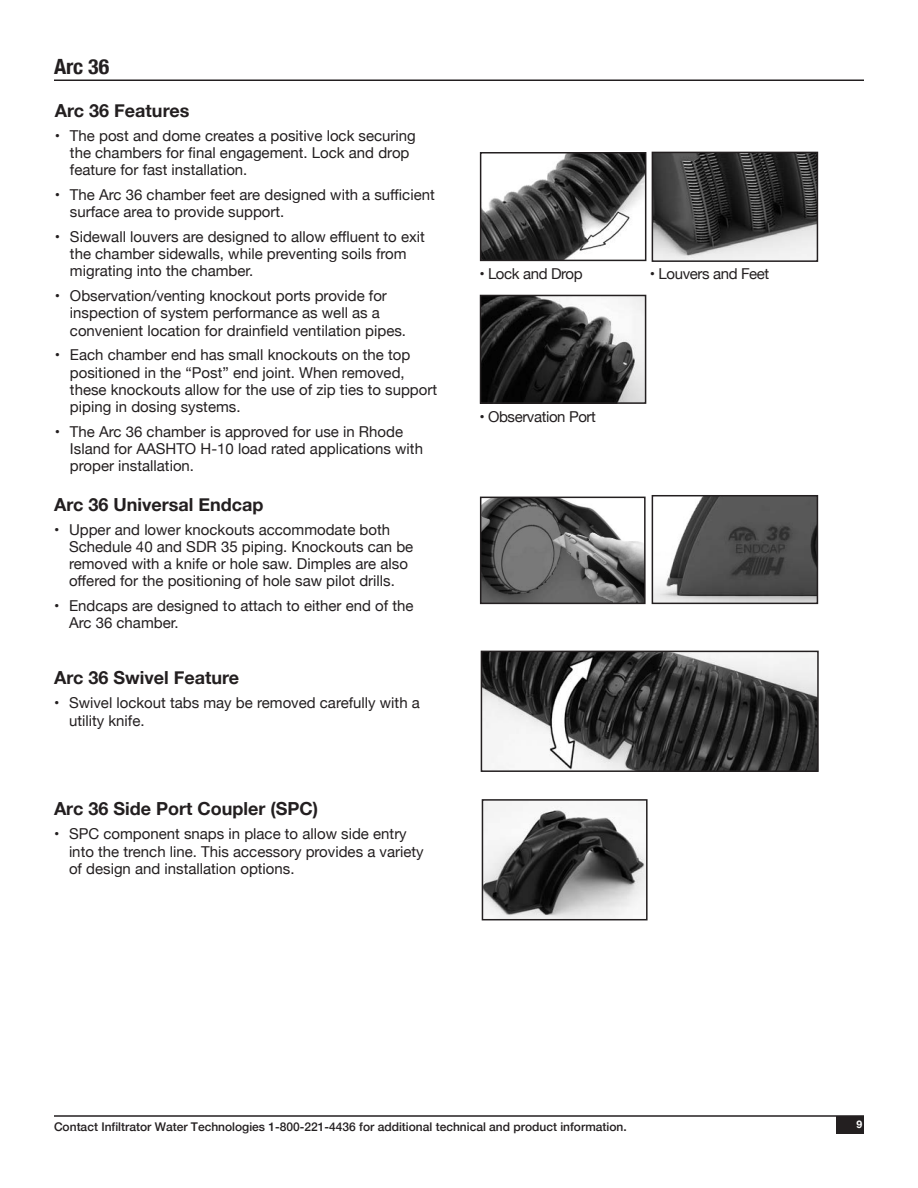
<style>
.page{position:relative;width:918px;height:1188px;background:#fff}
.page>*{position:absolute;margin:0;border:0;box-sizing:border-box;transform-origin:0 0}
.t1{font:700 condensed 21px "Helvetica Neue";color:#231f20;scale:1.04 1}
.t2{font:700 18px "Helvetica Neue";color:#231f20}
.Body{font:15px/17.2px "Helvetica Neue";color:#231f20}
.Body-2{font:15px "Helvetica Neue";letter-spacing:-.025em;color:#231f20}
.t3{font:500 12px "Helvetica Neue";color:#231f20}
.t4{font:700 10.5px "Helvetica Neue";color:#fff}
</style>
<div class="page">
<hr style="left:54px;top:1115px;width:810px;height:2px;background:#231f20">
<div style="left:837px;top:1116px;width:27px;height:18px;background:#231f20"></div>
<hr style="left:54px;top:80px;width:810px;height:1px;background:#231f20">
<img style="left:655px;top:498px;width:160px;height:103px">
<div style="left:652px;top:495px;width:166px;height:109px;border:2px solid #231f20"></div>
<img style="left:655px;top:155px;width:160px;height:104px">
<div style="left:652px;top:152px;width:166px;height:110px;border:2px solid #231f20"></div>
<img style="left:483px;top:298px;width:160px;height:103px">
<div style="left:480px;top:295px;width:166px;height:109px;border:2px solid #231f20"></div>
<img style="left:484px;top:654px;width:332px;height:115px">
<div style="left:481px;top:651px;width:338px;height:121px;border:2px solid #231f20"></div>
<img style="left:485px;top:802px;width:160px;height:115px">
<div style="left:482px;top:799px;width:166px;height:121px;border:2px solid #231f20"></div>
<img style="left:483px;top:155px;width:160px;height:103px">
<div style="left:480px;top:152px;width:166px;height:109px;border:2px solid #231f20"></div>
<img style="left:483px;top:500px;width:160px;height:101px">
<div style="left:480px;top:497px;width:166px;height:107px;border:2px solid #231f20"></div>
<p class="t1" style="left:54px;top:49px;width:55px">Arc 36</p>
<p class="t2" style="left:55px;top:96px;width:136px">Arc 36 Features</p>
<p class="Body" style="left:70px;top:127px;width:347px;text-indent:-15px">• The post and dome creates a positive lock securing the chambers for final engagement. Lock and drop feature for fast installation.</p>
<p class="Body" style="left:70px;top:187px;width:366px;text-indent:-15px">• The Arc 36 chamber feet are designed with a sufficient surface area to provide support.</p>
<p class="Body" style="left:70px;top:229px;width:357px;text-indent:-15px">• Sidewall louvers are designed to allow effluent to exit the chamber sidewalls, while preventing soils from migrating into the chamber.</p>
<p class="Body" style="left:70px;top:288px;width:338px;text-indent:-15px">• Observation/venting knockout ports provide for inspection of system performance as well as a convenient location for drainfield ventilation pipes.</p>
<p class="Body" style="left:70px;top:347px;width:369px;text-indent:-15px">• Each chamber end has small knockouts on the top positioned in the “Post” end joint. When removed, these knockouts allow for the use of zip ties to support piping in dosing systems.</p>
<p class="Body" style="left:70px;top:424px;width:355px;text-indent:-15px">• The Arc 36 chamber is approved for use in Rhode<br>Island for AASHTO H-10 load rated applications with proper installation.</p>
<p class="t2" style="left:54px;top:490px;width:211px">Arc 36 Universal Endcap</p>
<p class="Body" style="left:69px;top:521px;width:346px;text-indent:-15px">• Upper and lower knockouts accommodate both Schedule 40 and SDR 35 piping. Knockouts can be removed with a knife or hole saw. Dimples are also offered for the positioning of hole saw pilot drills.</p>
<p class="Body" style="left:69px;top:598px;width:346px;text-indent:-15px">• Endcaps are designed to attach to either end of the<br>Arc 36 chamber.</p>
<p class="t2" style="left:54px;top:664px;width:187px">Arc 36 Swivel Feature</p>
<p class="Body" style="left:69px;top:695px;width:352px;text-indent:-15px">• Swivel lockout tabs may be removed carefully with a utility knife.</p>
<p class="t2" style="left:54px;top:795px;width:266px">Arc 36 Side Port Coupler (SPC)</p>
<p class="Body" style="left:69px;top:826px;width:356px;text-indent:-15px">• SPC component snaps in place to allow side entry into the trench line. This accessory provides a variety of design and installation options.</p>
<p class="Body-2" style="left:479px;top:263px;width:105px">• Lock and Drop</p>
<p class="Body-2" style="left:650px;top:263px;width:121px">• Louvers and Feet</p>
<p class="Body-2" style="left:479px;top:406px;width:118px">• Observation Port</p>
<p class="t3" style="left:54px;top:1117px;width:574px">Contact Infiltrator Water Technologies 1-800-221-4436 for additional technical and product information.</p>
<p class="t4" style="left:857px;top:1116px;width:7px">9</p>
</div>
